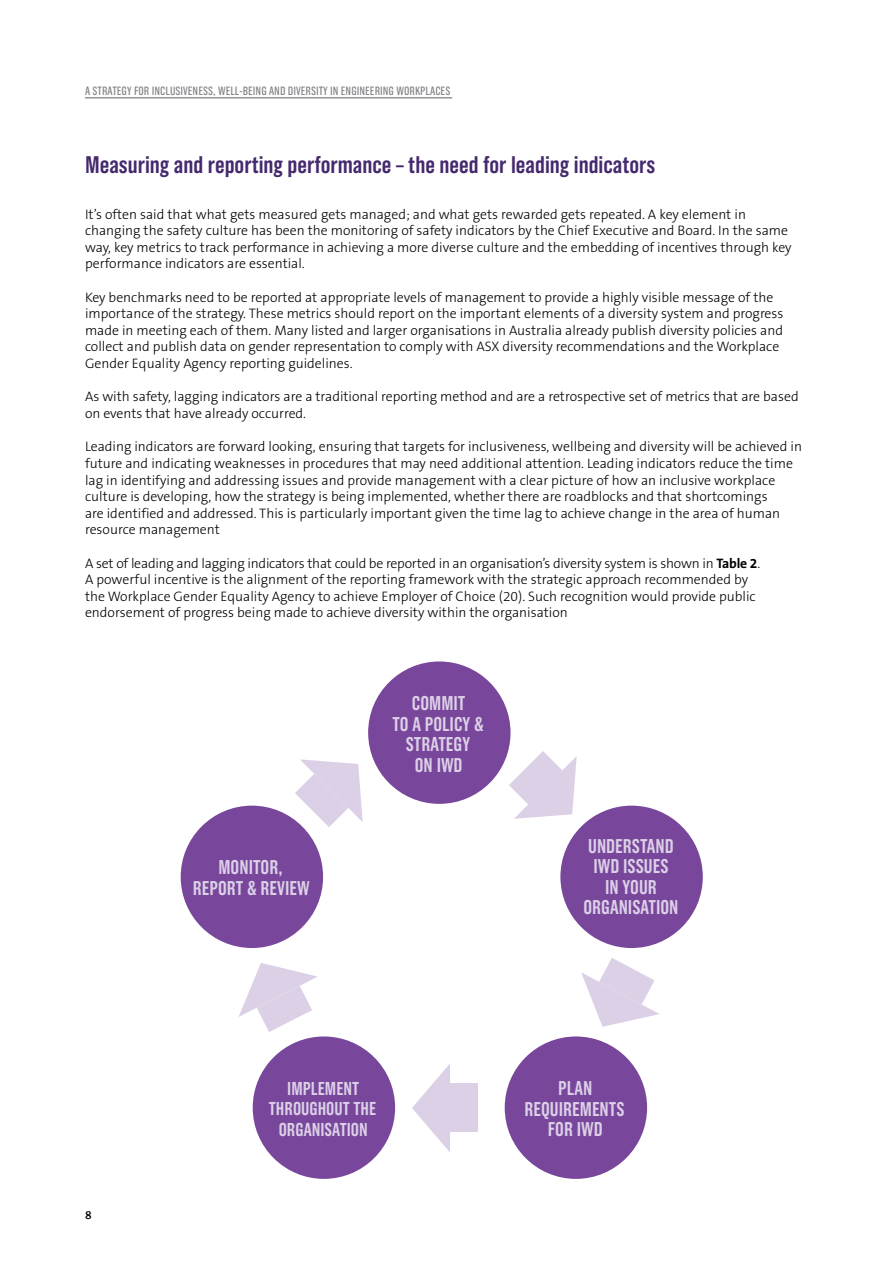
<style>
.page{position:relative;width:893px;height:1263px;background:#fff}
.page>*{position:absolute;margin:0;border:0;box-sizing:border-box;transform-origin:0 0}
.t1{font:600 24px "Grotzec Head Condensed";color:#45296e}
.t2{font:600 19.95px/20.5px "Grotzec Head Condensed";color:#dcd0e7;text-align:center}
.t3{font:600 18.6px/20.5px "Grotzec Head Condensed";color:#dcd0e7;text-align:center}
.t4{font:300 13.8px/16.5px "The Sans B3";color:#000}
.t5{font:12px "Grotzec Head Condensed";color:#808285}
.t6{font:600 12px "The Sans B6";color:#000}
.s1{font-family:"The Sans B7";font-weight:700}
</style>
<div class="page">
<hr style="left:85px;top:97px;width:367px;height:1px;background:#808285">
<div style="left:368px;top:661px;width:142px;height:143px;background:#78479c;border-radius:50%"></div>
<div style="left:560px;top:806px;width:143px;height:142px;background:#78479c;border-radius:50%"></div>
<div style="left:181px;top:806px;width:142px;height:142px;background:#78479c;border-radius:50%"></div>
<div style="left:505px;top:1036px;width:142px;height:143px;background:#78479c;border-radius:50%"></div>
<div style="left:253px;top:1036px;width:142px;height:143px;background:#78479c;border-radius:50%"></div>
<svg style="left:295px;top:759px;width:68px;height:68px"></svg>
<svg style="left:509px;top:751px;width:68px;height:68px"></svg>
<svg style="left:581px;top:958px;width:78px;height:69px"></svg>
<svg style="left:239px;top:963px;width:79px;height:69px"></svg>
<div style="left:450px;top:1084px;width:27px;height:48px;background:#dcd0e7"></div>
<svg style="left:412px;top:1064px;width:38px;height:88px"></svg>
<p class="t5" style="left:85px;top:84px;width:367px">A STRATEGY FOR INCLUSIVENESS, WELL-BEING AND DIVERSITY IN ENGINEERING WORKPLACES</p>
<h2 class="t1" style="left:85px;top:151px;width:572px">Measuring and reporting performance – the need for leading indicators</h2>
<p class="t4" style="left:85px;top:207px;width:708px">It’s often said that what gets measured gets managed; and what gets rewarded gets repeated. A key element in changing the safety culture has been the monitoring of safety indicators by the Chief Executive and Board. In the same way, key metrics to track performance in achieving a more diverse culture and the embedding of incentives through key performance indicators are essential.</p>
<p class="t4" style="left:85px;top:290px;width:700px">Key benchmarks need to be reported at appropriate levels of management to provide a highly visible message of the importance of the strategy. These metrics should report on the important elements of a diversity system and progress made in meeting each of them. Many listed and larger organisations in Australia already publish diversity policies and collect and publish data on gender representation to comply with ASX diversity recommendations and the Workplace Gender Equality Agency reporting guidelines.</p>
<p class="t4" style="left:85px;top:389px;width:715px">As with safety, lagging indicators are a traditional reporting method and are a retrospective set of metrics that are based on events that have already occurred.</p>
<p class="t4" style="left:85px;top:439px;width:718px">Leading indicators are forward looking, ensuring that targets for inclusiveness, wellbeing and diversity will be achieved in future and indicating weaknesses in procedures that may need additional attention. Leading indicators reduce the time lag in identifying and addressing issues and provide management with a clear picture of how an inclusive workplace culture is developing, how the strategy is being implemented, whether there are roadblocks and that shortcomings<br>are identified and addressed. This is particularly important given the time lag to achieve change in the area of human resource management</p>
<p class="t4" style="left:85px;top:555px;width:677px">A set of leading and lagging indicators that could be reported in an organisation’s diversity system is shown in <span class="s1">Table 2</span>.<br>A powerful incentive is the alignment of the reporting framework with the strategic approach recommended by the Workplace Gender Equality Agency to achieve Employer of Choice (20). Such recognition would provide public endorsement of progress being made to achieve diversity within the organisation</p>
<p class="t6" style="left:85px;top:1208px;width:8px">8</p>
<p class="t2" style="left:193px;top:857px;width:118px">MONITOR,<br>REPORT &amp; REVIEW</p>
<p class="t2" style="left:392px;top:692px;width:93px">COMMIT<br>TO A POLICY &amp;<br>STRATEGY<br>ON IWD</p>
<p class="t2" style="left:583px;top:835px;width:96px">UNDERSTAND<br>IWD ISSUES<br>IN YOUR<br>ORGANISATION</p>
<p class="t3" style="left:269px;top:1078px;width:109px">IMPLEMENT<br>THROUGHOUT THE<br>ORGANISATION</p>
<p class="t2" style="left:524px;top:1078px;width:102px">PLAN<br>REQUIREMENTS<br>FOR IWD</p>
</div>
